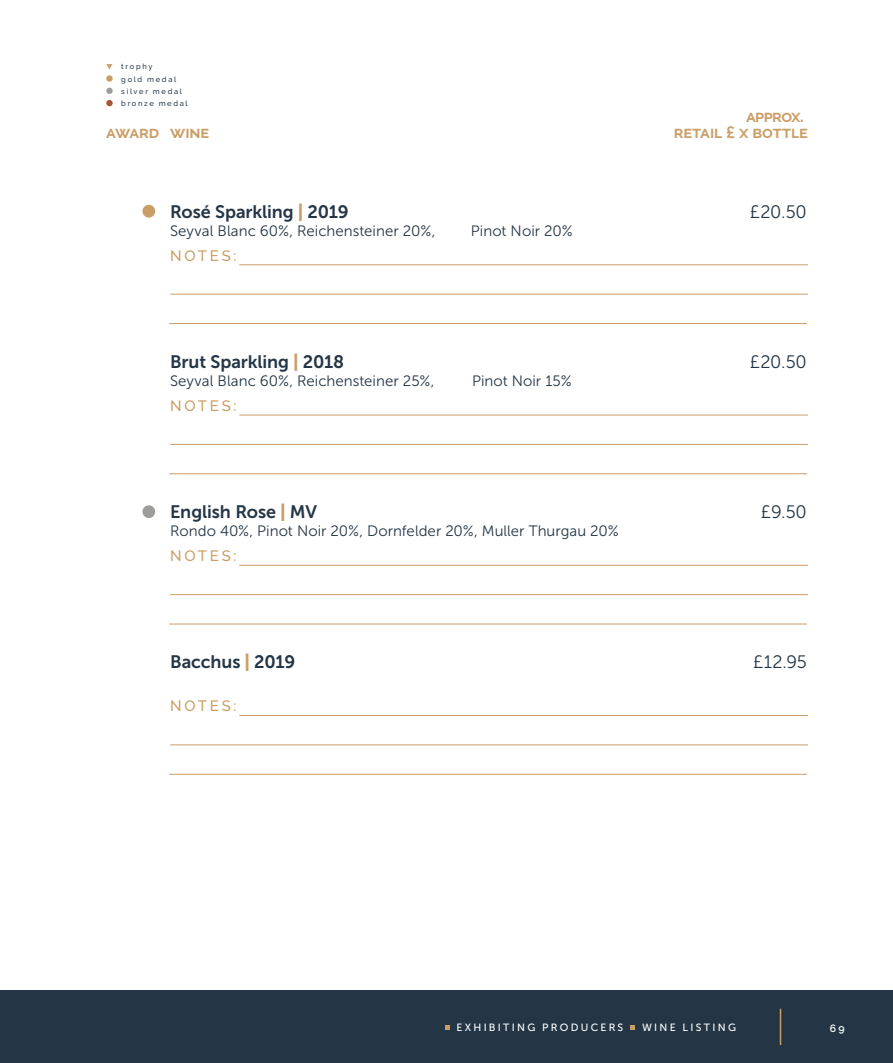
<style>
.page{position:relative;width:893px;height:1063px;background:#fff}
.page>*{position:absolute;margin:0;border:0;box-sizing:border-box;transform-origin:0 0}
.t1{font:18px "Museo Sans 700";letter-spacing:-.005em;color:#243646}
.t2{font:18px "Museo Sans 300";letter-spacing:-.01em;color:#243646}
.t3{font:700 16.5px "Raleway";letter-spacing:-.005em;color:#ca9e67}
.t4{font:15px "Museo Sans 300";letter-spacing:.005em;color:#243646}
.t5{font:500 15px "Raleway";letter-spacing:.185em;color:#ca9e67}
.t6{font:10.5px "Museo Sans 500";letter-spacing:.215em;color:#fff}
.t7{font:600 10.5px "Raleway";color:#fff}
.t8{font:500 7.5px/12.3px "Raleway";letter-spacing:.22em;color:#243646}
.s1{font-family:"Museo Sans 900";color:#ca9e67}
</style>
<div class="page">
<div style="left:0;top:991px;width:893px;height:72px;background:#243646"></div>
<hr style="left:780px;top:1009px;width:1px;height:36px;background:#ca9e67">
<svg style="left:445px;top:1025px;width:4px;height:5px"></svg>
<svg style="left:630px;top:1025px;width:5px;height:5px"></svg>
<svg style="left:106px;top:64px;width:6px;height:5px"></svg>
<svg style="left:106px;top:75px;width:7px;height:7px"></svg>
<div style="left:106px;top:88px;width:7px;height:6px;background:#9d9d9c;border-radius:50%"></div>
<div style="left:106px;top:100px;width:7px;height:6px;background:#a85634;border-radius:50%"></div>
<div style="left:142px;top:205px;width:13px;height:13px;background:#ca9e67;border-radius:50%"></div>
<hr style="left:239px;top:264px;width:569px;height:1px;background:#ca9e67">
<hr style="left:170px;top:294px;width:638px;height:1px;background:#ca9e67">
<hr style="left:169px;top:323px;width:638px;height:1px;background:#ca9e67">
<hr style="left:239px;top:415px;width:569px;height:1px;background:#ca9e67">
<hr style="left:170px;top:444px;width:638px;height:1px;background:#ca9e67">
<hr style="left:169px;top:473px;width:638px;height:1px;background:#ca9e67">
<div style="left:142px;top:505px;width:13px;height:13px;background:#9d9d9c;border-radius:50%"></div>
<hr style="left:239px;top:565px;width:569px;height:1px;background:#ca9e67">
<hr style="left:170px;top:594px;width:638px;height:1px;background:#ca9e67">
<hr style="left:169px;top:624px;width:638px;height:1px;background:#ca9e67">
<hr style="left:239px;top:715px;width:569px;height:1px;background:#ca9e67">
<hr style="left:170px;top:745px;width:638px;height:1px;background:#ca9e67">
<hr style="left:169px;top:774px;width:638px;height:1px;background:#ca9e67">
<p class="t8" style="left:121px;top:61px;width:68px">trophy<br>gold medal silver medal bronze medal</p>
<p class="t3" style="left:746px;top:107px;width:59px">approx.</p>
<p class="t3" style="left:106px;top:123px;width:105px">award wine</p>
<p class="t3" style="left:674px;top:123px;width:136px">retail £ x bottle</p>
<p class="t1" style="left:170px;top:201px;width:180px">Rosé Sparkling <span class="s1">|</span> 2019</p>
<p class="t2" style="left:750px;top:202px;width:58px">£20.50</p>
<p class="t4" style="left:170px;top:222px;width:267px">Seyval Blanc 60%, Reichensteiner 20%,</p>
<p class="t4" style="left:471px;top:222px;width:103px">Pinot Noir 20%</p>
<p class="t5" style="left:170px;top:247px;width:68px">NOTES:</p>
<p class="t1" style="left:170px;top:352px;width:176px">Brut Sparkling <span class="s1">|</span> 2018</p>
<p class="t2" style="left:750px;top:352px;width:58px">£20.50</p>
<p class="t4" style="left:170px;top:373px;width:266px">Seyval Blanc 60%, Reichensteiner 25%,</p>
<p class="t4" style="left:472px;top:373px;width:101px">Pinot Noir 15%</p>
<p class="t5" style="left:170px;top:397px;width:68px">NOTES:</p>
<p class="t1" style="left:170px;top:502px;width:148px">English Rose <span class="s1">|</span> MV</p>
<p class="t2" style="left:761px;top:502px;width:48px">£9.50</p>
<p class="t4" style="left:170px;top:523px;width:450px">Rondo 40%, Pinot Noir 20%, Dornfelder 20%, Muller Thurgau 20%</p>
<p class="t5" style="left:170px;top:547px;width:68px">NOTES:</p>
<p class="t1" style="left:170px;top:652px;width:127px">Bacchus <span class="s1">|</span> 2019</p>
<p class="t2" style="left:753px;top:652px;width:55px">£12.95</p>
<p class="t5" style="left:170px;top:697px;width:68px">NOTES:</p>
<p class="t6" style="left:456px;top:1021px;width:169px">EXHIBITING PRODUCERS</p>
<p class="t6" style="left:642px;top:1021px;width:96px">WINE LISTING</p>
<p class="t7" style="left:830px;top:1022px;width:16px">69</p>
</div>
